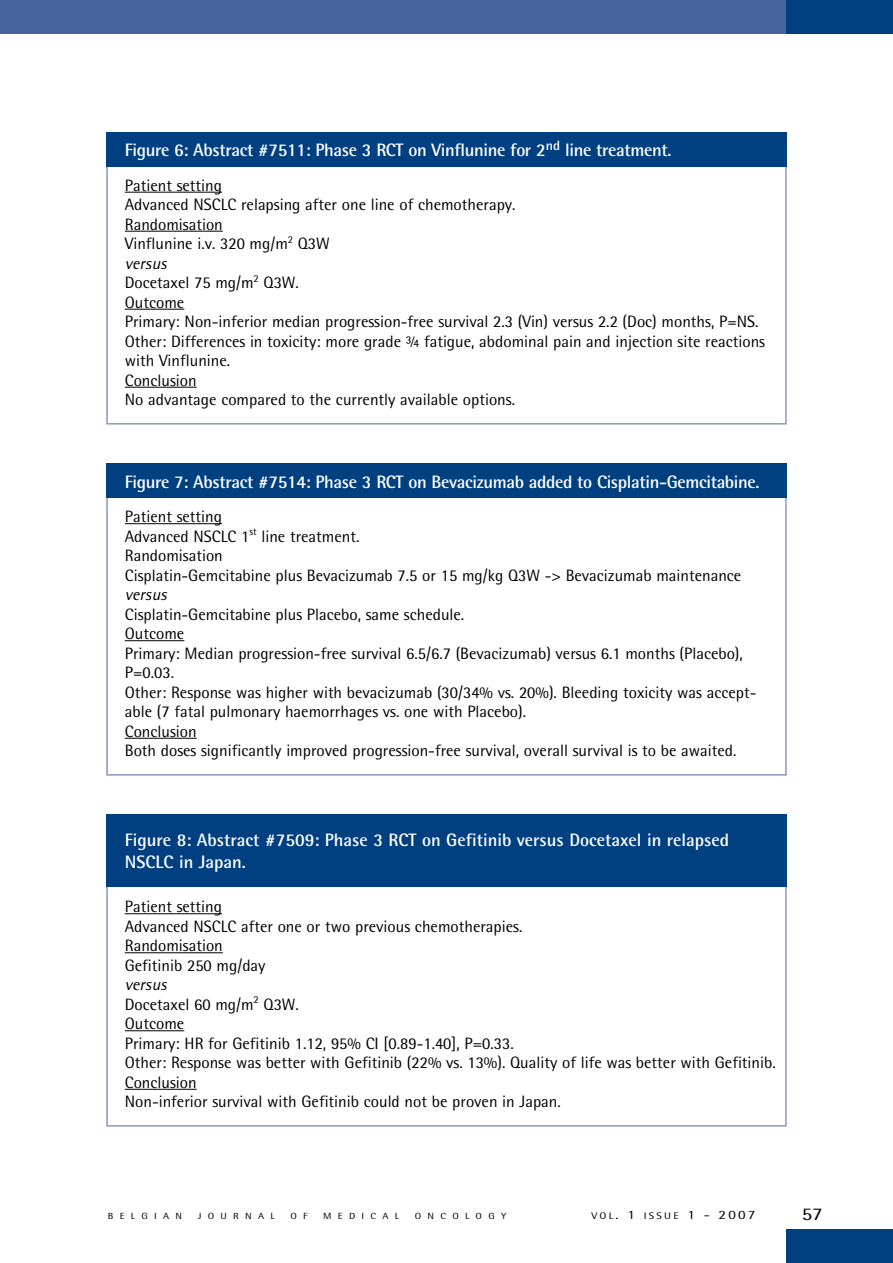
<style>
.page{position:relative;width:893px;height:1263px;background:#fff}
.page>*{position:absolute;margin:0;border:0;box-sizing:border-box;transform-origin:0 0}
.t1{font:700 18px "Rotis Semi Sans";letter-spacing:-.02em;color:#fff}
.t2{font:700 18px/21.6px "Rotis Semi Sans";color:#fff}
.t3{font:17.85px "Rotis Semi Sans";color:#000;scale:1.18 1}
.t4{font:16.5px/19.5px "Rotis Semi Sans";color:#000}
.t5{font:italic 16.5px "Rotis Semi Sans";color:#000}
.t6{font:9.6px "Rotis Semi Sans";letter-spacing:.2em;color:#000;scale:1.18 1}
.t7{font:8.85px "Rotis Semi Sans";letter-spacing:.6em;color:#000;scale:1.18 1}
.s1{font-style:italic}
.s2{font-size:12.75px}
</style>
<div class="page">
<div style="left:787px;top:1229px;width:106px;height:34px;background:#003f80"></div>
<div style="left:0;top:0;width:893px;height:34px;background:#49649c"></div>
<div style="left:787px;top:0;width:106px;height:34px;background:#003f80"></div>
<hr style="left:125px;top:192px;width:97px;height:1px;background:#000">
<hr style="left:125px;top:231px;width:98px;height:1px;background:#000">
<hr style="left:125px;top:309px;width:59px;height:1px;background:#000">
<hr style="left:125px;top:387px;width:72px;height:1px;background:#000">
<div style="left:106px;top:132px;width:681px;height:34px;background:#003f80"></div>
<hr style="left:125px;top:523px;width:97px;height:1px;background:#000">
<hr style="left:125px;top:640px;width:59px;height:1px;background:#000">
<hr style="left:125px;top:738px;width:72px;height:1px;background:#000">
<div style="left:106px;top:464px;width:681px;height:34px;background:#003f80"></div>
<hr style="left:125px;top:913px;width:97px;height:1px;background:#000">
<hr style="left:125px;top:952px;width:98px;height:1px;background:#000">
<hr style="left:125px;top:1030px;width:59px;height:1px;background:#000">
<hr style="left:125px;top:1089px;width:72px;height:1px;background:#000">
<div style="left:106px;top:814px;width:681px;height:73px;background:#003f80"></div>
<p class="t1" style="left:125px;top:139px;width:548px">Figure 6: Abstract #7511: Phase 3 RCT on Vinflunine for 2<sup>nd</sup> line treatment.</p>
<p class="t4" style="left:125px;top:175px;width:642px">Patient setting<br>Advanced NSCLC relapsing after one line of chemotherapy.<br>Randomisation<br>Vinflunine i.v. 320 mg/m<sup>2</sup> Q3W<br><span class="s1">versus<br></span>Docetaxel 75 mg/m<sup>2</sup> Q3W.<br>Outcome<br>Primary: Non-inferior median progression-free survival 2.3 (Vin) versus 2.2 (Doc) months, P=NS.<br>Other: Differences in toxicity: more grade ¾ fatigue, abdominal pain and injection site reactions with Vinflunine.<br>Conclusion<br>No advantage compared to the currently available options.</p>
<p class="t1" style="left:125px;top:470px;width:636px">Figure 7: Abstract #7514: Phase 3 RCT on Bevacizumab added to Cisplatin-Gemcitabine.</p>
<p class="t4" style="left:125px;top:507px;width:618px">Patient setting<br>Advanced NSCLC 1<sup>st</sup> line treatment.<br>Randomisation<br>Cisplatin-Gemcitabine plus Bevacizumab 7.5 or 15 mg/kg Q3W -&gt; Bevacizumab maintenance</p>
<p class="t5" style="left:125px;top:584px;width:44px">versus</p>
<p class="t4" style="left:125px;top:604px;width:633px">Cisplatin-Gemcitabine plus Placebo, same schedule.<br>Outcome<br>Primary: Median progression-free survival 6.5/6.7 (Bevacizumab) versus 6.1 months (Placebo), P=0.03.<br>Other: Response was higher with bevacizumab (30/34% vs. 20%). Bleeding toxicity was accept&shy;able (7 fatal pulmonary haemorrhages vs. one with Placebo).<br>Conclusion<br>Both doses significantly improved progression-free survival, overall survival is to be awaited.</p>
<p class="t2" style="left:125px;top:829px;width:606px">Figure 8: Abstract #7509: Phase 3 RCT on Gefitinib versus Docetaxel in relapsed<br>NSCLC in Japan.</p>
<p class="t4" style="left:125px;top:897px;width:399px">Patient setting<br>Advanced NSCLC after one or two previous chemotherapies.<br>Randomisation<br>Gefitinib 250 mg/day</p>
<p class="t4" style="left:125px;top:975px;width:652px"><span class="s1">versus<br></span>Docetaxel 60 mg/m<sup>2</sup> Q3W.<br>Outcome<br>Primary: HR for Gefitinib 1.12, 95% CI [0.89-1.40], P=0.33.<br>Other: Response was better with Gefitinib (22% vs. 13%). Quality of life was better with Gefitinib.<br>Conclusion<br>Non-inferior survival with Gefitinib could not be proven in Japan.</p>
<p class="t7" style="left:108px;top:1210px;width:65px">BELGIAN</p>
<p class="t7" style="left:198px;top:1210px;width:67px">JOURNAL</p>
<p class="t7" style="left:290px;top:1210px;width:16px">O F</p>
<p class="t7" style="left:323px;top:1210px;width:66px">MEDICAL</p>
<p class="t7" style="left:415px;top:1210px;width:79px">ONCOLOGY</p>
<p class="t6" style="left:591px;top:1209px;width:140px">vol<span class="s2">. 1</span> issue <span class="s2">1 - 2007</span></p>
<p class="t3" style="left:802px;top:1203px;width:19px">57</p>
</div>
